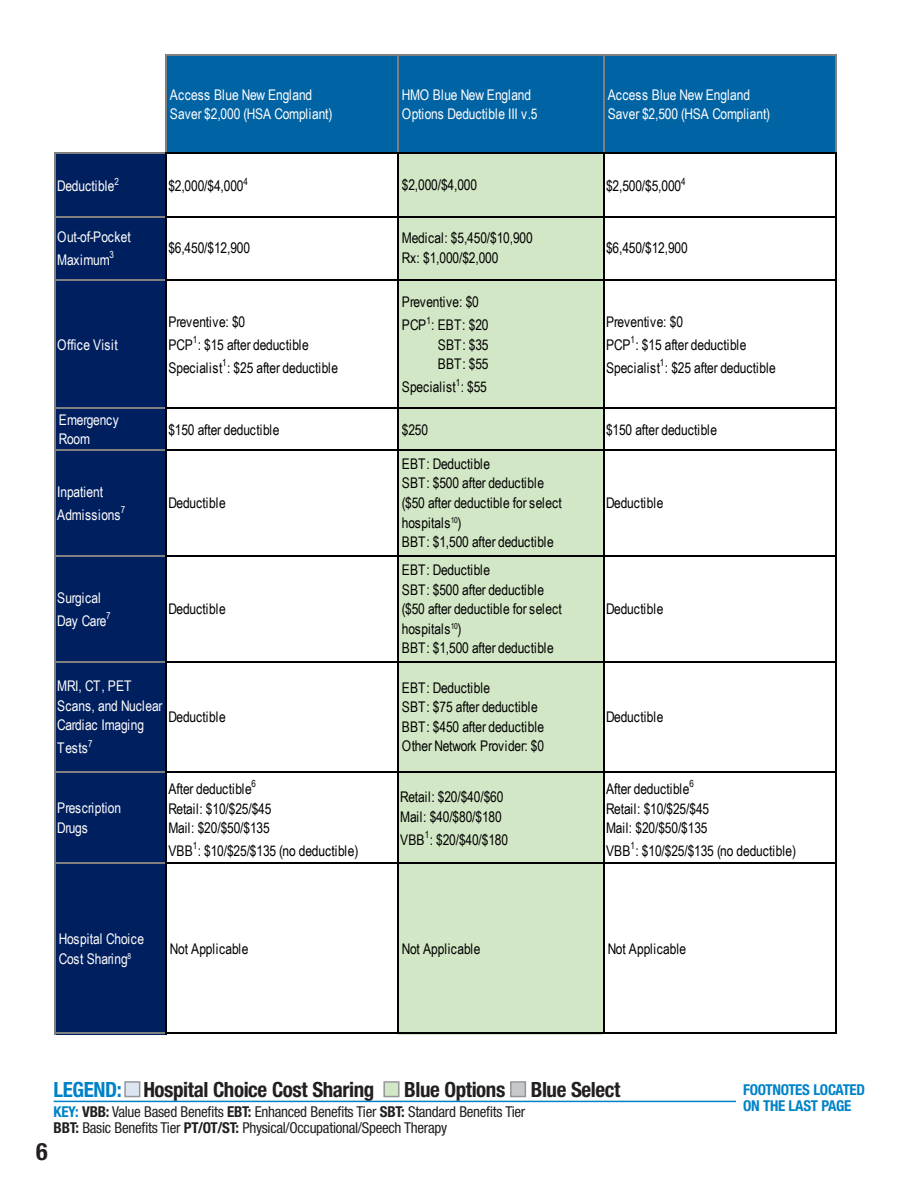
<style>
.page{position:relative;width:918px;height:1188px;background:#fff}
.page>*{position:absolute;margin:0;border:0;box-sizing:border-box;transform-origin:0 0}
.t1{font:700 condensed 24px "Helvetica Neue LT Std";color:#231f20}
.t2{font:700 condensed 21px "Helvetica Neue LT Std";letter-spacing:-.02em;color:#231f20}
.t3{font:condensed 15px/16.5px "Helvetica Neue LT Std";letter-spacing:-.02em;color:#231f20}
.t4{font:700 condensed 15px/16.5px "Helvetica Neue LT Std";letter-spacing:-.02em;color:#0082c8}
.t5{font:14.7px/19.6px "Arial Narrow";letter-spacing:-.01em;color:#000}
.t6{font:14.7px/19.6px "Arial Narrow";letter-spacing:-.01em;color:#fff}
.t7{font:14.7px "Arial Narrow";letter-spacing:.02em;color:#000}
.t8{font:14.7px/19.6px "Arial Narrow";letter-spacing:.01em;color:#000}
.t9{font:14.7px "Arial Narrow";letter-spacing:.035em;color:#fff}
.s1{color:#0082c8}
.s2{color:#dce6f1}
.s3{color:#d1e7c6}
.s4{color:#c7c8ca}
.s5{font-weight:700;color:#0082c8}
.s6{font-weight:700}
</style>
<div class="page">
<hr style="left:54px;top:1101px;width:864px;height:1px;background:#0082c8">
<div style="left:124px;top:1081px;width:16px;height:16px;border:2px solid #939598"></div>
<div style="left:383px;top:1081px;width:17px;height:16px;border:2px solid #939598"></div>
<div style="left:510px;top:1081px;width:16px;height:16px;border:2px solid #939598"></div>
<div style="left:736px;top:1084px;width:182px;height:50px;background:#fff"></div>
<div style="left:165px;top:56px;width:671px;height:98px;background:#0063a3"></div>
<div style="left:56px;top:152px;width:111px;height:882px;background:#001f5f"></div>
<div style="left:397px;top:152px;width:207px;height:882px;background:#d2e7c5"></div>
<hr style="left:56px;top:152px;width:109px;height:2px;background:#808080">
<hr style="left:165px;top:54px;width:2px;height:98px;background:#808080">
<hr style="left:397px;top:56px;width:2px;height:96px;background:#808080">
<hr style="left:603px;top:56px;width:1px;height:96px;background:#808080">
<hr style="left:835px;top:56px;width:1px;height:96px;background:#808080">
<hr style="left:56px;top:216px;width:109px;height:1px;background:#808080">
<hr style="left:56px;top:279px;width:109px;height:2px;background:#808080">
<hr style="left:56px;top:407px;width:109px;height:1px;background:#808080">
<hr style="left:56px;top:449px;width:109px;height:2px;background:#808080">
<hr style="left:56px;top:555px;width:109px;height:2px;background:#808080">
<hr style="left:56px;top:662px;width:109px;height:1px;background:#808080">
<hr style="left:56px;top:771px;width:109px;height:2px;background:#808080">
<hr style="left:56px;top:863px;width:109px;height:1px;background:#808080">
<hr style="left:56px;top:1032px;width:109px;height:2px;background:#808080">
<hr style="left:165px;top:152px;width:2px;height:882px;background:#000">
<hr style="left:397px;top:154px;width:2px;height:880px;background:#000">
<hr style="left:603px;top:154px;width:1px;height:880px;background:#000">
<hr style="left:835px;top:154px;width:1px;height:880px;background:#000">
<hr style="left:54px;top:152px;width:2px;height:882px;background:#808080">
<hr style="left:167px;top:54px;width:669px;height:2px;background:#808080">
<hr style="left:167px;top:152px;width:669px;height:2px;background:#000">
<hr style="left:167px;top:216px;width:669px;height:1px;background:#000">
<hr style="left:167px;top:279px;width:669px;height:2px;background:#000">
<hr style="left:167px;top:407px;width:669px;height:1px;background:#000">
<hr style="left:167px;top:449px;width:669px;height:2px;background:#000">
<hr style="left:167px;top:555px;width:669px;height:2px;background:#000">
<hr style="left:167px;top:662px;width:669px;height:1px;background:#000">
<hr style="left:167px;top:771px;width:669px;height:2px;background:#000">
<hr style="left:167px;top:863px;width:669px;height:1px;background:#000">
<hr style="left:167px;top:1032px;width:669px;height:2px;background:#000">
<p class="t6" style="left:170px;top:84px;width:164px">Access Blue New England<br>Saver $2,000 (HSA Compliant)</p>
<p class="t6" style="left:402px;top:84px;width:137px">HMO Blue New England<br>Options Deductible III v.5</p>
<p class="t6" style="left:608px;top:84px;width:164px">Access Blue New England<br>Saver $2,500 (HSA Compliant)</p>
<p class="t6" style="left:57px;top:176px;width:63px">Deductible<sup>2</sup></p>
<p class="t5" style="left:168px;top:176px;width:81px">$2,000/$4,000<sup>4</sup></p>
<p class="t5" style="left:402px;top:174px;width:77px">$2,000/$4,000</p>
<p class="t5" style="left:606px;top:176px;width:81px">$2,500/$5,000<sup>4</sup></p>
<p class="t6" style="left:57px;top:225px;width:75px;line-height:22.8px">Out-of-Pocket<br>Maximum<sup>3</sup></p>
<p class="t5" style="left:168px;top:238px;width:83px">$6,450/$12,900</p>
<p class="t5" style="left:402px;top:228px;width:133px">Medical: $5,450/$10,900<br>Rx: $1,000/$2,000</p>
<p class="t5" style="left:606px;top:238px;width:83px">$6,450/$12,900</p>
<p class="t9" style="left:57px;top:334px;width:62px">Office Visit</p>
<p class="t5" style="left:168px;top:310px;width:171px;line-height:22.8px">Preventive: $0<br>PCP<sup>1</sup>: $15 after deductible<br>Specialist<sup>1</sup>: $25 after deductible</p>
<p class="t5" style="left:402px;top:290px;width:88px;line-height:22.8px">Preventive: $0<br>PCP<sup>1</sup>: EBT: $20</p>
<p class="t8" style="left:438px;top:334px;width:52px">SBT: $35<br>BBT: $55</p>
<p class="t7" style="left:402px;top:376px;width:87px">Specialist<sup>1</sup>: $55</p>
<p class="t5" style="left:606px;top:310px;width:171px;line-height:22.8px">Preventive: $0<br>PCP<sup>1</sup>: $15 after deductible<br>Specialist<sup>1</sup>: $25 after deductible</p>
<p class="t6" style="left:59px;top:409px;width:61px">Emergency<br>Room</p>
<p class="t5" style="left:168px;top:419px;width:113px">$150 after deductible</p>
<p class="t5" style="left:402px;top:419px;width:28px">$250</p>
<p class="t5" style="left:606px;top:419px;width:113px">$150 after deductible</p>
<p class="t6" style="left:57px;top:480px;width:70px;line-height:22.8px">Inpatient<br>Admissions<sup>7</sup></p>
<p class="t5" style="left:168px;top:493px;width:59px">Deductible</p>
<p class="t6" style="left:57px;top:586px;width:55px;line-height:22.8px">Surgical<br>Day Care<sup>7</sup></p>
<p class="t5" style="left:168px;top:599px;width:59px">Deductible</p>
<p class="t6" style="left:57px;top:675px;width:107px">MRI, CT, PET<br>Scans, and Nuclear<br>Cardiac Imaging</p>
<p class="t6" style="left:57px;top:738px;width:37px">Tests<sup>7</sup></p>
<p class="t5" style="left:168px;top:706px;width:59px">Deductible</p>
<p class="t6" style="left:57px;top:798px;width:65px">Prescription<br>Drugs</p>
<p class="t5" style="left:168px;top:778px;width:105px">After deductible<sup>6<br></sup>Retail: $10/$25/$45<br>Mail: $20/$50/$135</p>
<p class="t5" style="left:168px;top:840px;width:192px">VBB<sup>1</sup>: $10/$25/$135 (no deductible)</p>
<p class="t5" style="left:402px;top:453px;width:162px">EBT: Deductible<br>SBT: $500 after deductible ($50 after deductible for select hospitals<sup>10</sup>)<br>BBT: $1,500 after deductible</p>
<p class="t5" style="left:402px;top:559px;width:162px">EBT: Deductible<br>SBT: $500 after deductible ($50 after deductible for select hospitals<sup>10</sup>)<br>BBT: $1,500 after deductible</p>
<p class="t5" style="left:402px;top:677px;width:144px">EBT: Deductible<br>SBT: $75 after deductible<br>BBT: $450 after deductible<br>Other Network Provider: $0</p>
<p class="t5" style="left:400px;top:787px;width:105px">Retail: $20/$40/$60<br>Mail: $40/$80/$180</p>
<p class="t5" style="left:400px;top:829px;width:109px">VBB<sup>1</sup>: $20/$40/$180</p>
<p class="t5" style="left:606px;top:493px;width:59px">Deductible</p>
<p class="t5" style="left:606px;top:599px;width:59px">Deductible</p>
<p class="t5" style="left:606px;top:706px;width:59px">Deductible</p>
<p class="t5" style="left:606px;top:778px;width:105px">After deductible<sup>6<br></sup>Retail: $10/$25/$45<br>Mail: $20/$50/$135</p>
<p class="t5" style="left:606px;top:840px;width:192px">VBB<sup>1</sup>: $10/$25/$135 (no deductible)</p>
<p class="t6" style="left:59px;top:929px;width:87px">Hospital Choice<br>Cost Sharing<sup>8</sup></p>
<p class="t5" style="left:170px;top:938px;width:80px">Not Applicable</p>
<p class="t5" style="left:402px;top:938px;width:80px">Not Applicable</p>
<p class="t5" style="left:608px;top:938px;width:80px">Not Applicable</p>
<h2 class="t2" style="left:54px;top:1077px;width:568px"><span class="s1">LEGEND:</span><span class="s2">■</span> Hospital Choice Cost Sharing <span class="s3">■</span> Blue Options <span class="s4">■</span> Blue Select</h2>
<p class="t3" style="left:54px;top:1103px;width:473px"><span class="s5">KEY:</span> <span class="s6">VBB:</span> Value Based Benefits <span class="s6">EBT:</span> Enhanced Benefits Tier <span class="s6">SBT:</span> Standard Benefits Tier<br><span class="s6">BBT:</span> Basic Benefits Tier <span class="s6">PT/OT/ST:</span> Physical/Occupational/Speech Therapy</p>
<p class="t1" style="left:36px;top:1137px;width:13px">6</p>
<p class="t4" style="left:743px;top:1081px;width:124px">FOOTNOTES LOCATED<br>ON THE LAST PAGE</p>
</div>
